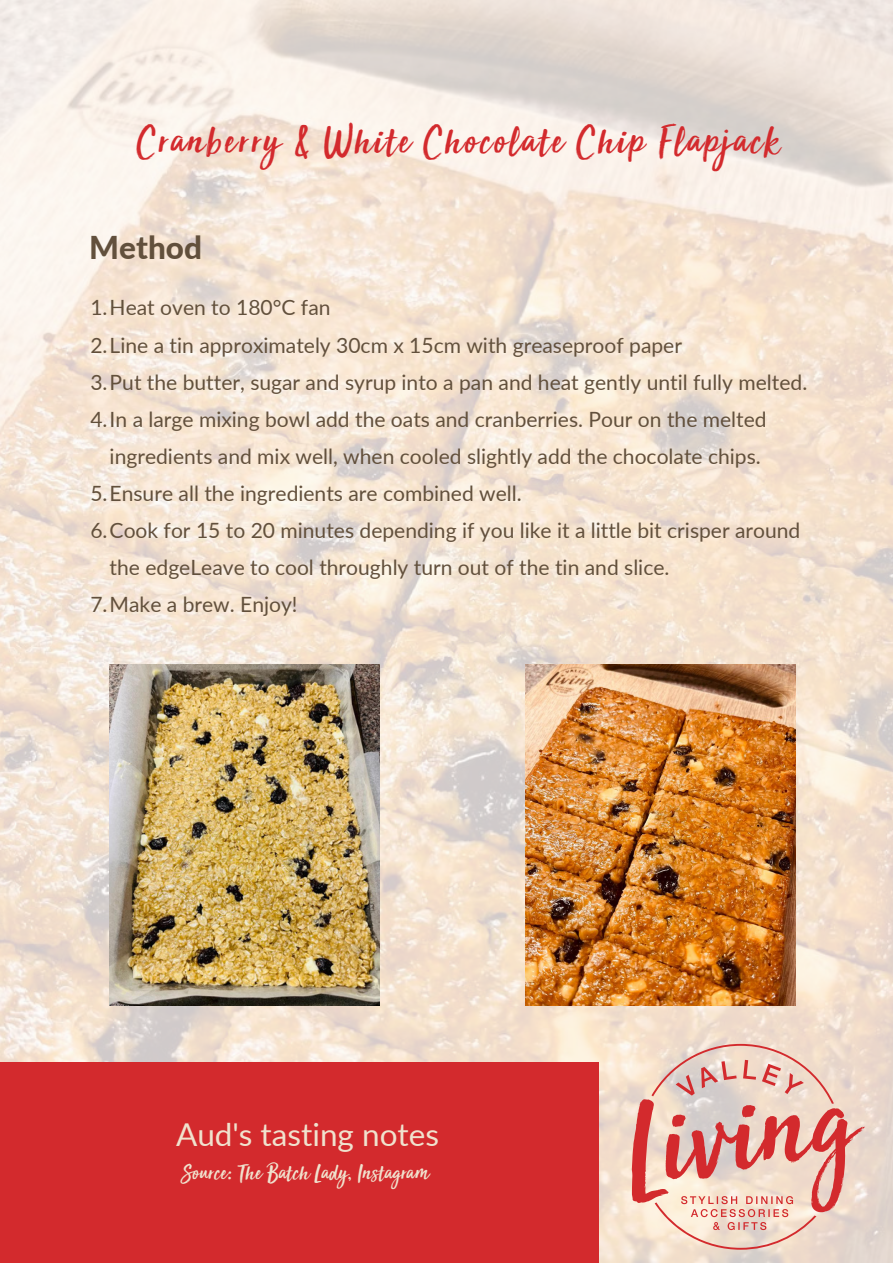
<style>
.page{position:relative;width:893px;height:1264px;background:#fff}
.page>*{position:absolute;margin:0;border:0;box-sizing:border-box;transform-origin:0 0}
.t1{font:43.35px "Sun Valley";letter-spacing:.055em;color:#d32a2d}
.t2{font:31.5px "Lato";color:#f0e2ce}
.t3{font:800 31.5px "Lato";color:#62503c}
.t4{font:24px "Sun Valley";color:#f0e2ce}
.t5{font:21px/37px "Lato";color:#62503c;text-align:right}
</style>
<div class="page">
<img style="left:0;top:0;width:892px;height:1262px">
<img style="left:109px;top:665px;width:270px;height:340px">
<div style="left:0;top:1062px;width:598px;height:200px;background:#d32a2d"></div>
<svg style="left:631px;top:1043px;width:233px;height:206px;background:#e8bbb0"></svg>
<img style="left:525px;top:665px;width:270px;height:340px">
<p class="t1" style="left:137px;top:123px;width:643px">Cranberry &amp; White Chocolate Chip Flapjack</p>
<p class="t3" style="left:89px;top:228px;width:114px">Method</p>
<p class="t5" style="left:90px;top:289px;width:242px">1.Heat oven to 180°C fan</p>
<p class="t5" style="left:90px;top:326px;width:593px">2.Line a tin approximately 30cm x 15cm with greaseproof paper</p>
<p class="t5" style="left:90px;top:363px;width:718px">3.Put the butter, sugar and syrup into a pan and heat gently until fully melted.</p>
<p class="t5" style="left:90px;top:400px;width:677px">4.In a large mixing bowl add the oats and cranberries. Pour on the melted ingredients and mix well, when cooled slightly add the chocolate chips.</p>
<p class="t5" style="left:90px;top:474px;width:433px">5.Ensure all the ingredients are combined well.</p>
<p class="t5" style="left:110px;top:511px;width:692px;text-align:left;text-indent:-19px">6.Cook for 15 to 20 minutes depending if you like it a little bit crisper around the edgeLeave to cool throughly turn out of the tin and slice.</p>
<p class="t5" style="left:90px;top:585px;width:209px">7.Make a brew. Enjoy!</p>
<p class="t2" style="left:176px;top:1114px;width:264px">Aud's tasting notes</p>
<p class="t4" style="left:181px;top:1163px;width:248px">Source: The Batch Lady, Instagram</p>
</div>
